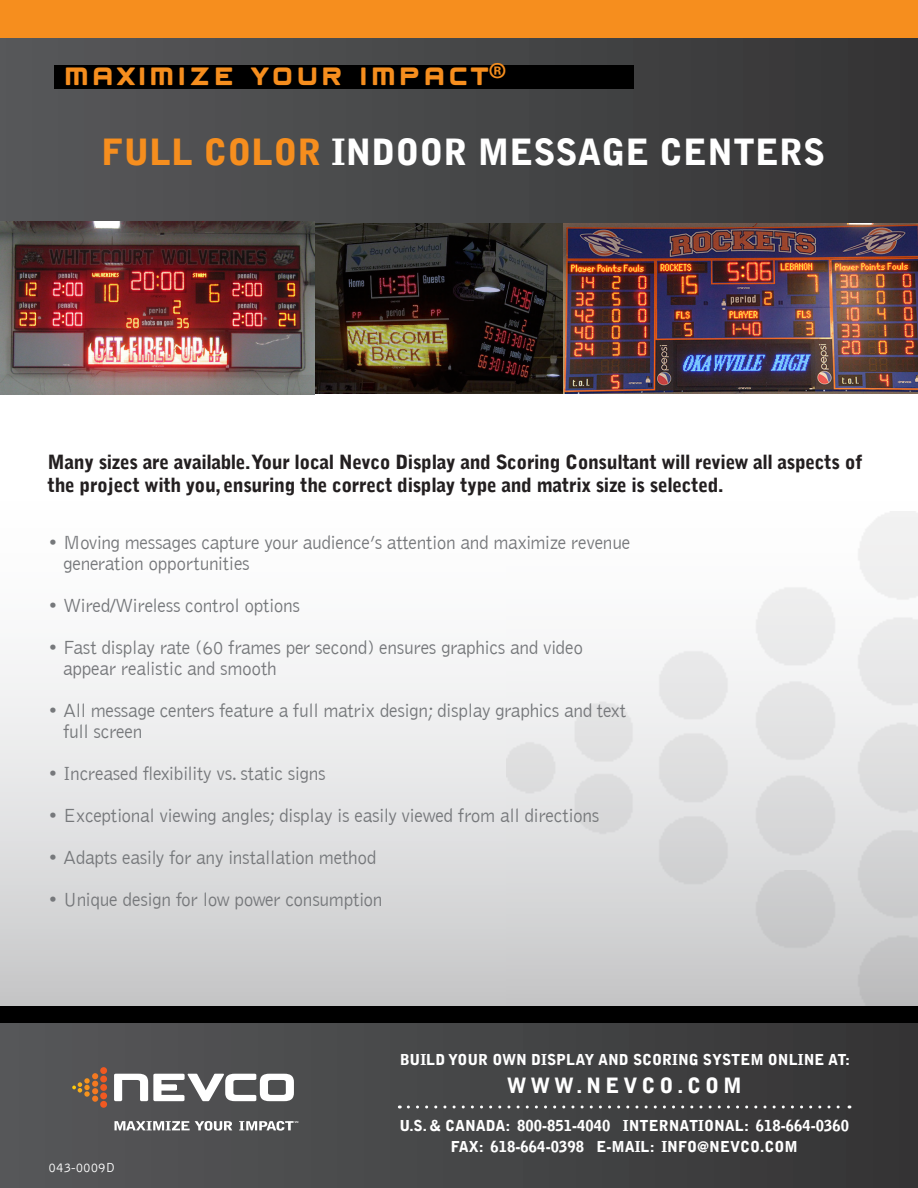
<style>
.page{position:relative;width:918px;height:1188px;background:#fff}
.page>*{position:absolute;margin:0;border:0;box-sizing:border-box;transform-origin:0 0}
.t1{font:900 36px "Bell Gothic";color:#fff}
.t2{font:900 21px "Bell Gothic";letter-spacing:.19em;color:#fff}
.t3{font:900 21px "Bell Gothic";color:#f68e1e}
.body{font:300 19.5px/21px "Bell Gothic";letter-spacing:-.02em;color:#76787b}
.Head_before_bullets{font:900 19.5px/22.5px "Bell Gothic";letter-spacing:-.02em;color:#231f20}
.t4{font:900 15px/21px "Bell Gothic";color:#fff;text-align:center}
.t5{font:300 13.5px "Bell Gothic";color:#fff}
.s1{color:#f68e1e}
</style>
<div class="page">
<div style="left:0;top:1021px;width:918px;height:167px;background:linear-gradient(to right,#58595a,#353435)"></div>
<div style="left:0;top:482px;width:918px;height:534px;background:linear-gradient(to bottom,#fff,#cacacb)"></div>
<img style="left:506px;top:512px;width:412px;height:494px">
<div style="left:0;top:30px;width:918px;height:194px;background:linear-gradient(to right,#565759,#343435)"></div>
<div style="left:0;top:0;width:918px;height:37px;background:#f68e1e"></div>
<div style="left:54px;top:65px;width:580px;height:23px;background:#000"></div>
<div style="left:0;top:1006px;width:918px;height:17px;background:#000"></div>
<svg style="left:408px;top:1106px;width:442px;height:2px"></svg>
<svg style="left:114px;top:1074px;width:180px;height:27px"></svg>
<div style="left:100px;top:1067px;width:7px;height:7px;background:#f15921;border-radius:50%"></div>
<div style="left:100px;top:1076px;width:7px;height:6px;background:#f15921;border-radius:50%"></div>
<div style="left:100px;top:1084px;width:7px;height:7px;background:#f15921;border-radius:50%"></div>
<div style="left:100px;top:1092px;width:7px;height:7px;background:#f15921;border-radius:50%"></div>
<div style="left:100px;top:1101px;width:7px;height:7px;background:#f15921;border-radius:50%"></div>
<svg style="left:72px;top:1073px;width:26px;height:29px"></svg>
<svg style="left:115px;top:1121px;width:117px;height:10px"></svg>
<svg style="left:239px;top:1121px;width:59px;height:10px"></svg>
<img style="left:563px;top:224px;width:355px;height:169px">
<img style="left:315px;top:224px;width:248px;height:170px">
<img style="left:0;top:222px;width:315px;height:172px">
<p class="t3" style="left:470px;top:58px;width:37px">▼®</p>
<p class="t1" style="left:102px;top:131px;width:725px"><span class="s1">FULL COLOR</span> INDOOR MESSAGE CENTERS</p>
<p class="Head_before_bullets" style="left:48px;top:451px;width:817px">Many sizes are available.Your local Nevco Display and Scoring Consultant will review all aspects of the project with you, ensuring the correct display type and matrix size is selected.</p>
<p class="body" style="left:63px;top:533px;width:569px;text-indent:-15px">• Moving messages capture your audience’s attention and maximize revenue generation opportunities</p>
<p class="body" style="left:48px;top:596px;width:253px">• Wired/Wireless control options</p>
<p class="body" style="left:48px;top:638px;width:537px">• Fast display rate (60 frames per second) ensures graphics and video</p>
<p class="body" style="left:63px;top:659px;width:215px">appear realistic and smooth</p>
<p class="body" style="left:63px;top:701px;width:565px;text-indent:-15px">• All message centers feature a full matrix design; display graphics and text full screen</p>
<p class="body" style="left:48px;top:764px;width:279px">• Increased flexibility vs. static signs</p>
<p class="body" style="left:48px;top:806px;width:553px">• Exceptional viewing angles; display is easily viewed from all directions</p>
<p class="body" style="left:48px;top:848px;width:330px">• Adapts easily for any installation method</p>
<p class="body" style="left:48px;top:890px;width:336px">• Unique design for low power consumption</p>
<p class="t5" style="left:49px;top:1160px;width:68px">043-0009D</p>
<p class="t4" style="left:400px;top:1049px;width:452px">BUILD YOUR OWN DISPLAY AND SCORING SYSTEM ONLINE AT:</p>
<p class="t2" style="left:507px;top:1073px;width:237px">WWW.NEVCO.COM</p>
<p class="t4" style="left:399px;top:1115px;width:451px">U.S. &amp; CANADA: 800-851-4040 INTERNATIONAL: 618-664-0360<br>FAX: 618-664-0398 E-MAIL: INFO@NEVCO.COM</p>
</div>
